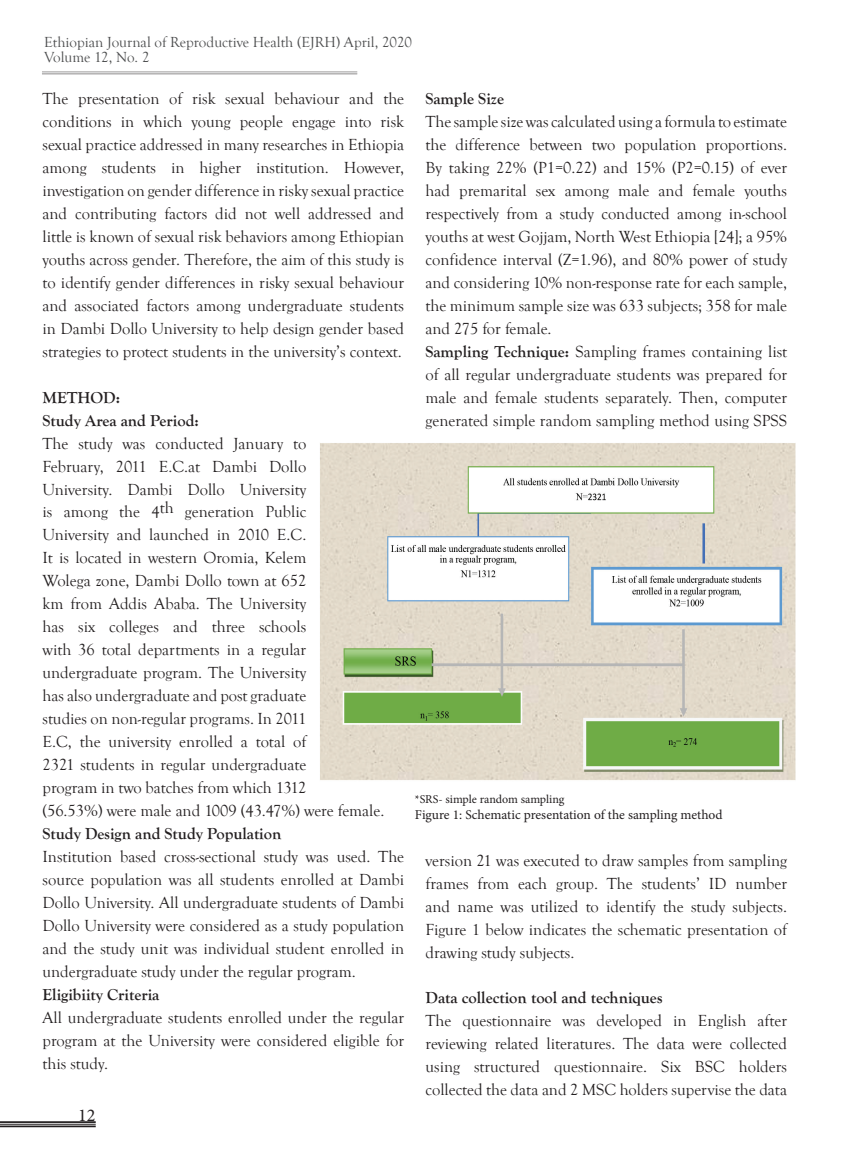
<style>
.page{position:relative;width:851px;height:1170px;background:#fff}
.page>*{position:absolute;margin:0;border:0;box-sizing:border-box;transform-origin:0 0}
.t1{font:18px "Minion Pro";color:#231f20}
.t2{font:16.5px/23px "Goudy Old Style T";color:#231f20;text-align:justify}
.t3{font:700 16.5px "Goudy Old Style T";color:#231f20}
.t4{font:15px/15px "Goudy Old Style T";color:#4b4c4d}
.t5{font:13.5px "Minion Pro";color:#231f20}
.t6{font:12px "Minion Pro";letter-spacing:-.005em;color:#231f20}
.s1{font-weight:700}
</style>
<div class="page">
<hr style="left:42px;top:71px;width:315px;height:3px;background:#a8a9ad">
<hr style="left:42px;top:71px;width:315px;height:1px;background:#231f20">
<hr style="left:42px;top:73px;width:315px;height:1px;background:#231f20">
<hr style="left:0;top:1121px;width:96px;height:1px;background:#231f20">
<hr style="left:0;top:1123px;width:96px;height:1px;background:#231f20">
<hr style="left:0;top:1125px;width:96px;height:2px;background:#231f20">
<img style="left:320px;top:443px;width:475px;height:337px">
<p class="t4" style="left:44px;top:35px;width:369px">Ethiopian Journal of Reproductive Health (EJRH) April, 2020<br>Volume 12, No. 2</p>
<p class="t2" style="left:43px;top:88px;width:363px">The presentation of risk sexual behaviour and the conditions in which young people engage into risk sexual practice addressed in many researches in Ethiopia among students in higher institution. However, investigation on gender difference in risky sexual practice and contributing factors did not well addressed and little is known of sexual risk behaviors among Ethiopian youths across gender. Therefore, the aim of this study is to identify gender differences in risky sexual behaviour and associated factors among undergraduate students in Dambi Dollo University to help design gender based strategies to protect students in the university’s context.</p>
<p class="t3" style="left:43px;top:388px;width:79px">METHOD:</p>
<p class="t3" style="left:43px;top:411px;width:158px">Study Area and Period:</p>
<p class="t2" style="left:43px;top:432px;width:343px;text-align:left">The study was conducted January to<br>February, 2011 E.C.at Dambi Dollo<br>University. Dambi Dollo University<br>is among the 4th generation Public<br>University and launched in 2010 E.C.<br>It is located in western Oromia, Kelem<br>Wolega zone, Dambi Dollo town at 652<br>km from Addis Ababa. The University<br>has six colleges and three schools<br>with 36 total departments in a regular undergraduate program. The University<br>has also undergraduate and post graduate<br>studies on non-regular programs. In 2011<br>E.C, the university enrolled a total of<br>2321 students in regular undergraduate<br>program in two batches from which 1312<br>(56.53%) were male and 1009 (43.47%) were female.</p>
<p class="t3" style="left:43px;top:824px;width:240px">Study Design and Study Population</p>
<p class="t2" style="left:43px;top:845px;width:363px">Institution based cross-sectional study was used. The source population was all students enrolled at Dambi Dollo University. All undergraduate students of Dambi Dollo University were considered as a study population and the study unit was individual student enrolled in undergraduate study under the regular program.</p>
<p class="t3" style="left:43px;top:984px;width:118px">Eligibiity Criteria</p>
<p class="t2" style="left:43px;top:1006px;width:363px">All undergraduate students enrolled under the regular program at the University were considered eligible for this study.</p>
<p class="t1" style="left:78px;top:1102px;width:19px">12</p>
<p class="t3" style="left:425px;top:89px;width:80px">Sample Size</p>
<p class="t2" style="left:425px;top:110px;width:363px">The sample size was calculated using a formula to estimate the difference between two population proportions.<br>By taking 22% (P1=0.22) and 15% (P2=0.15) of ever had premarital sex among male and female youths respectively from a study conducted among in-school youths at west Gojjam, North West Ethiopia [24]; a 95% confidence interval (Z=1.96), and 80% power of study and considering 10% non-response rate for each sample, the minimum sample size was 633 subjects; 358 for male and 275 for female.</p>
<p class="t2" style="left:425px;top:340px;width:363px"><span class="s1">Sampling Technique:</span> Sampling frames containing list of all regular undergraduate students was prepared for male and female students separately. Then, computer generated simple random sampling method using SPSS</p>
<p class="t6" style="left:415px;top:791px;width:151px">*SRS- simple random sampling</p>
<p class="t5" style="left:415px;top:806px;width:309px">Figure 1: Schematic presentation of the sampling method</p>
<p class="t2" style="left:425px;top:849px;width:363px">version 21 was executed to draw samples from sampling frames from each group. The students’ ID number and name was utilized to identify the study subjects.<br>Figure 1 below indicates the schematic presentation of drawing study subjects.</p>
<p class="t3" style="left:425px;top:988px;width:238px">Data collection tool and techniques</p>
<p class="t2" style="left:425px;top:1009px;width:363px">The questionnaire was developed in English after reviewing related literatures. The data were collected using structured questionnaire. Six BSC holders collected the data and 2 MSC holders supervise the data</p>
</div>
